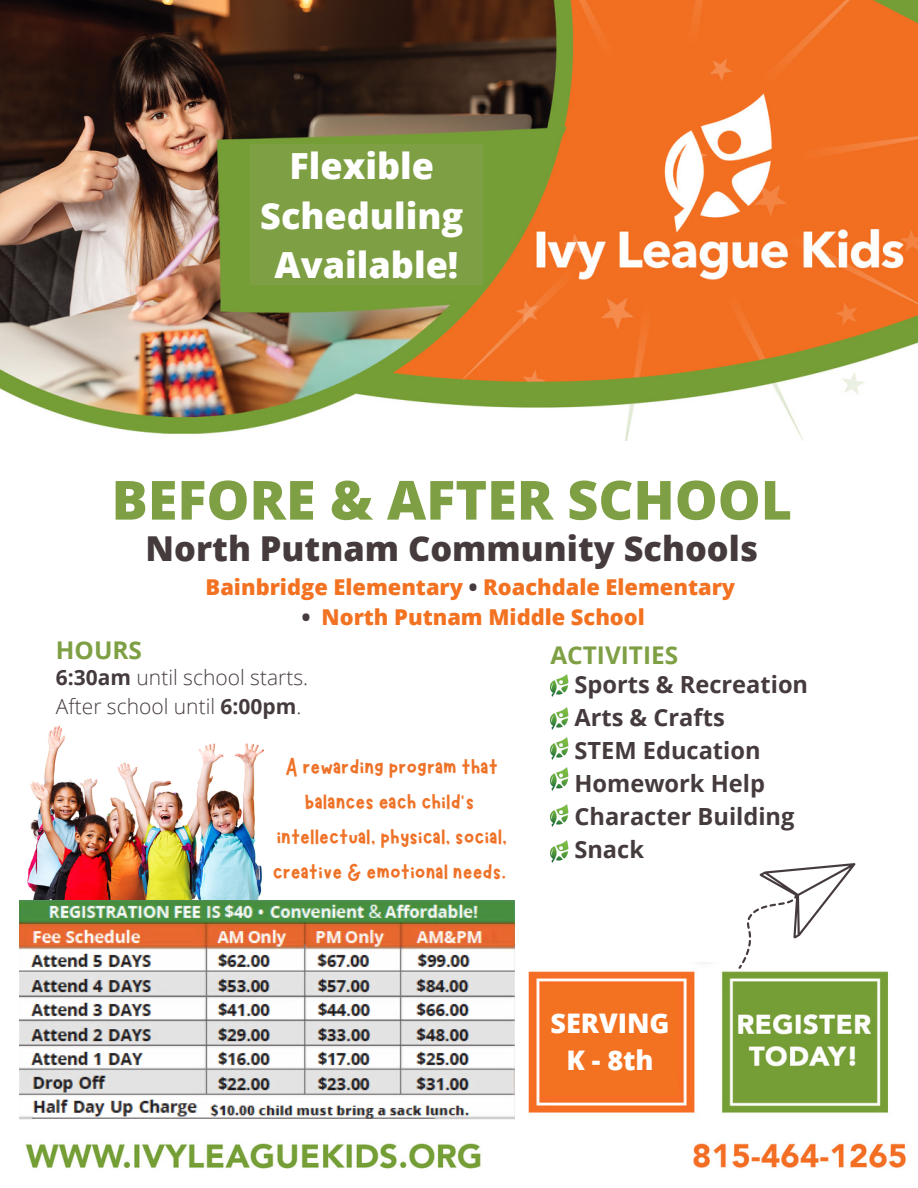
<style>
.page{position:relative;width:918px;height:1188px;background:#fff}
.page>*{position:absolute;margin:0;border:0;box-sizing:border-box;transform-origin:0 0}
.t1{font:800 54px "Open Sans";color:#7e9f43}
.t2{font:800 36px "Open Sans";color:#fff}
.t3{font:800 34.35px "Open Sans";color:#453b3d}
.t4{font:800 27px "Open Sans";color:#fff}
.t5{font:25.05px/34.8px "Marykate";color:#ee7228;text-align:center}
.t6{font:700 24.45px "Open Sans";color:#7e9f43}
.t7{font:700 23.7px "Open Sans";color:#453b3d}
.t8{font:800 21.9px "Open Sans";color:#f37221}
.t9{font:300 21px "Open Sans";color:#453b3d}
.s1{color:#453b3d}
.s2{font-weight:700}
</style>
<div class="page">
<img style="left:0;top:0;width:918px;height:1169px">
<div style="left:0;top:613px;width:918px;height:178px;background:#fff"></div>
<div style="left:0;top:960px;width:271px;height:177px;background:#fff"></div>
<div style="left:542px;top:985px;width:136px;height:111px;background:#f37221"></div>
<div style="left:19px;top:441px;width:880px;height:173px;background:#fff"></div>
<div style="left:231px;top:952px;width:281px;height:178px;background:#fff"></div>
<div style="left:250px;top:145px;width:233px;height:140px;background:#7e9f43"></div>
<div style="left:8px;top:791px;width:611px;height:179px;background:#fff"></div>
<img style="left:0;top:725px;width:264px;height:175px">
<div style="left:574px;top:783px;width:326px;height:179px;background:#fff"></div>
<img style="left:550px;top:674px;width:19px;height:23px">
<img style="left:550px;top:707px;width:19px;height:23px">
<img style="left:550px;top:737px;width:19px;height:23px">
<img style="left:550px;top:768px;width:19px;height:22px">
<img style="left:550px;top:804px;width:19px;height:23px">
<img style="left:550px;top:840px;width:19px;height:23px">
<img style="left:20px;top:900px;width:494px;height:219px">
<svg style="left:738px;top:863px;width:117px;height:106px"></svg>
<p class="t2" style="left:289px;top:141px;width:146px">Flexible</p>
<p class="t2" style="left:260px;top:190px;width:204px">Scheduling</p>
<p class="t2" style="left:275px;top:240px;width:185px">Available!</p>
<p class="t1" style="left:111px;top:462px;width:682px">BEFORE &amp; AFTER SCHOOL</p>
<p class="t3" style="left:146px;top:524px;width:614px">North Putnam Community Schools</p>
<p class="t8" style="left:206px;top:571px;width:531px">Bainbridge Elementary <span class="s1">•</span> Roachdale Elementary</p>
<p class="t8" style="left:302px;top:602px;width:345px"><span class="s1">•</span> North Putnam Middle School</p>
<p class="t6" style="left:56px;top:633px;width:88px">HOURS</p>
<p class="t9" style="left:56px;top:663px;width:254px"><span class="s2">6:30am</span> until school starts.</p>
<p class="t9" style="left:56px;top:692px;width:247px">After school until <span class="s2">6:00pm</span>.</p>
<p class="t5" style="left:286px;top:748px;width:214px">A rewarding program that balances each child's</p>
<p class="t5" style="left:273px;top:817px;width:236px;text-align:left">intellectual, physical, social, creative &amp; emotional needs.</p>
<p class="t6" style="left:550px;top:638px;width:129px">ACTIVITIES</p>
<p class="t7" style="left:574px;top:668px;width:235px">Sports &amp; Recreation</p>
<p class="t7" style="left:574px;top:701px;width:152px">Arts &amp; Crafts</p>
<p class="t7" style="left:574px;top:734px;width:188px">STEM Education</p>
<p class="t7" style="left:574px;top:767px;width:192px">Homework Help</p>
<p class="t7" style="left:574px;top:800px;width:222px">Character Building</p>
<p class="t7" style="left:574px;top:833px;width:71px">Snack</p>
<p class="t4" style="left:550px;top:1004px;width:121px">SERVING</p>
<p class="t4" style="left:566px;top:1041px;width:89px">K - 8th</p>
</div>
